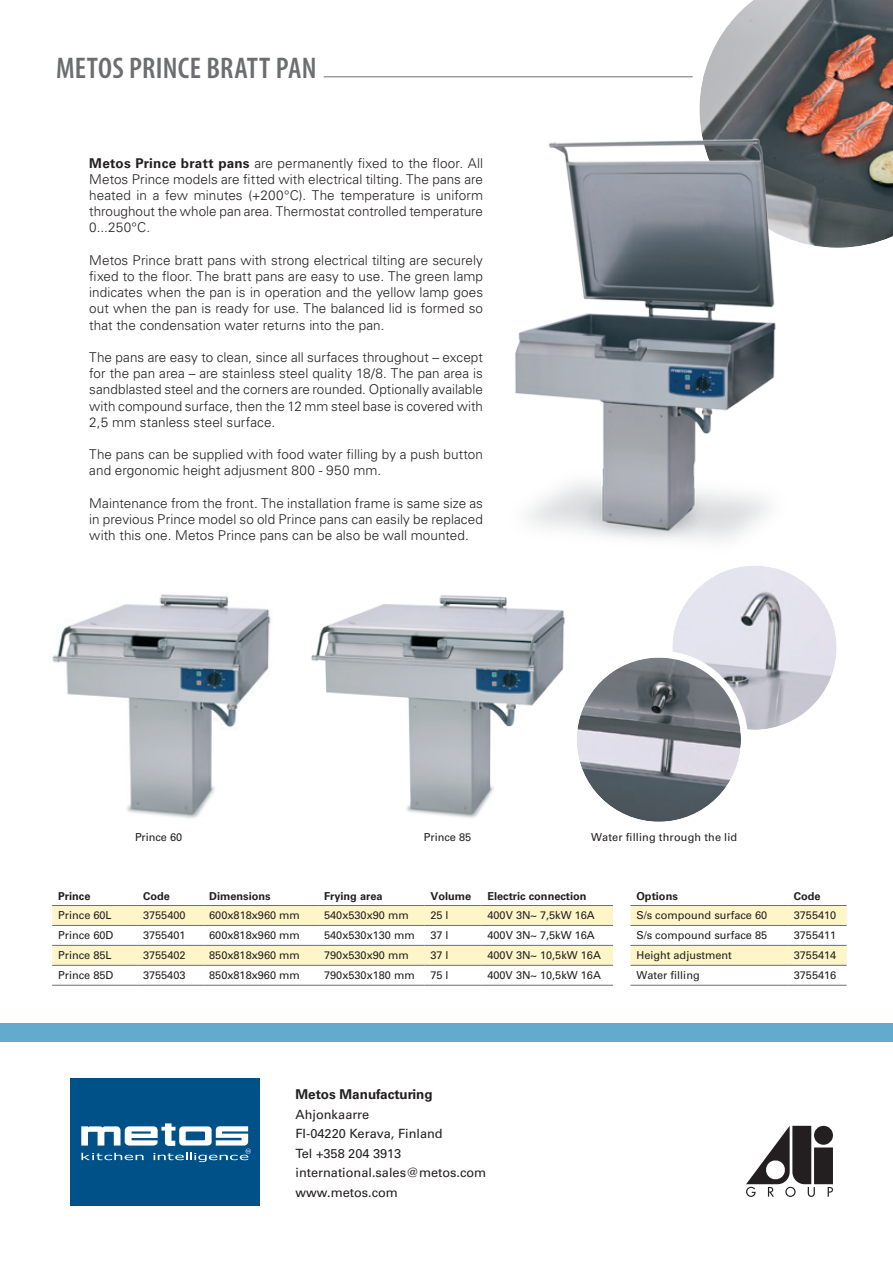
<style>
.page{position:relative;width:893px;height:1263px;background:#fff}
.page>*{position:absolute;margin:0;border:0;box-sizing:border-box;transform-origin:0 0}
.t1{font:600 condensed 30px "Myriad Pro";letter-spacing:.01em;color:#6c6d70}
.t2{font:300 13.5px/16.2px "Univers LT Std";letter-spacing:.005em;color:#231f20;text-align:justify}
.t3{font:700 13.5px "Univers LT Std";color:#231f20}
.t4{font:12.75px/19.5px "Univers LT Std";color:#231f20}
.t5{font:10.95px "Univers LT Std";color:#231f20}
.t6{font:700 10.95px "Univers LT Std";color:#231f20}
.t7{font:10.95px "Univers LT Std";letter-spacing:.02em;color:#231f20}
.s1{font-weight:700}
</style>
<div class="page">
<hr style="left:324px;top:77px;width:514px;height:1px;background:#6c6d70">
<img style="left:689px;top:0;width:204px;height:248px">
<div style="left:0;top:1023px;width:893px;height:19px;background:#63aacf"></div>
<div style="left:814px;top:1126px;width:19px;height:19px;background:#231f20;border-radius:50%"></div>
<div style="left:814px;top:1147px;width:19px;height:37px;background:#231f20"></div>
<svg style="left:746px;top:1126px;width:69px;height:71px"></svg>
<svg style="left:828px;top:1187px;width:5px;height:10px"></svg>
<div style="left:70px;top:1077px;width:190px;height:128px;background:#005187"></div>
<svg style="left:81px;top:1123px;width:170px;height:39px"></svg>
<img style="left:311px;top:595px;width:283px;height:223px">
<img style="left:52px;top:594px;width:219px;height:225px">
<img style="left:515px;top:123px;width:278px;height:418px">
<svg style="left:630px;top:906px;width:217px;height:59px"></svg>
<hr style="left:630px;top:905px;width:158px;height:1px;background:#6c6d70">
<hr style="left:788px;top:905px;width:59px;height:1px;background:#6c6d70">
<hr style="left:630px;top:925px;width:158px;height:1px;background:#6c6d70">
<hr style="left:788px;top:925px;width:59px;height:1px;background:#6c6d70">
<hr style="left:630px;top:945px;width:158px;height:1px;background:#6c6d70">
<hr style="left:788px;top:945px;width:59px;height:1px;background:#6c6d70">
<hr style="left:630px;top:965px;width:158px;height:1px;background:#6c6d70">
<hr style="left:788px;top:965px;width:59px;height:1px;background:#6c6d70">
<hr style="left:630px;top:985px;width:158px;height:1px;background:#6c6d70">
<hr style="left:788px;top:985px;width:59px;height:1px;background:#6c6d70">
<img style="left:672px;top:565px;width:165px;height:165px;border-radius:82px">
<div style="left:665px;top:559px;width:178px;height:178px;border:7px solid #fff;border-radius:50%"></div>
<svg style="left:52px;top:906px;width:561px;height:59px"></svg>
<hr style="left:52px;top:925px;width:85px;height:1px;background:#6c6d70">
<hr style="left:137px;top:925px;width:66px;height:1px;background:#6c6d70">
<hr style="left:203px;top:925px;width:115px;height:1px;background:#6c6d70">
<hr style="left:318px;top:925px;width:106px;height:1px;background:#6c6d70">
<hr style="left:424px;top:925px;width:57px;height:1px;background:#6c6d70">
<hr style="left:481px;top:925px;width:132px;height:1px;background:#6c6d70">
<hr style="left:52px;top:945px;width:85px;height:1px;background:#6c6d70">
<hr style="left:137px;top:945px;width:66px;height:1px;background:#6c6d70">
<hr style="left:203px;top:945px;width:115px;height:1px;background:#6c6d70">
<hr style="left:318px;top:945px;width:106px;height:1px;background:#6c6d70">
<hr style="left:424px;top:945px;width:57px;height:1px;background:#6c6d70">
<hr style="left:481px;top:945px;width:132px;height:1px;background:#6c6d70">
<hr style="left:52px;top:965px;width:85px;height:1px;background:#6c6d70">
<hr style="left:137px;top:965px;width:66px;height:1px;background:#6c6d70">
<hr style="left:203px;top:965px;width:115px;height:1px;background:#6c6d70">
<hr style="left:318px;top:965px;width:106px;height:1px;background:#6c6d70">
<hr style="left:424px;top:965px;width:57px;height:1px;background:#6c6d70">
<hr style="left:481px;top:965px;width:132px;height:1px;background:#6c6d70">
<hr style="left:52px;top:905px;width:85px;height:1px;background:#6c6d70">
<hr style="left:137px;top:905px;width:66px;height:1px;background:#6c6d70">
<hr style="left:203px;top:905px;width:115px;height:1px;background:#6c6d70">
<hr style="left:318px;top:905px;width:106px;height:1px;background:#6c6d70">
<hr style="left:424px;top:905px;width:57px;height:1px;background:#6c6d70">
<hr style="left:481px;top:905px;width:132px;height:1px;background:#6c6d70">
<hr style="left:52px;top:985px;width:85px;height:1px;background:#6c6d70">
<hr style="left:137px;top:985px;width:66px;height:1px;background:#6c6d70">
<hr style="left:203px;top:985px;width:115px;height:1px;background:#6c6d70">
<hr style="left:318px;top:985px;width:106px;height:1px;background:#6c6d70">
<hr style="left:424px;top:985px;width:57px;height:1px;background:#6c6d70">
<hr style="left:481px;top:985px;width:132px;height:1px;background:#6c6d70">
<img style="left:577px;top:657px;width:164px;height:165px;border-radius:82px">
<div style="left:570px;top:650px;width:178px;height:179px;border:7px solid #fff;border-radius:50%"></div>
<h1 class="t1" style="left:56px;top:51px;width:262px">METOS PRINCE BRATT PAN</h1>
<p class="t2" style="left:89px;top:155px;width:395px"><span class="s1">Metos Prince bratt pans</span> are permanently fixed to the floor. All Metos Prince models are fitted with electrical tilting. The pans are heated in a few minutes (+200°C). The temperature is uniform throughout the whole pan area. Thermostat controlled temperature 0...250°C.</p>
<p class="t2" style="left:89px;top:252px;width:395px">Metos Prince bratt pans with strong electrical tilting are securely fixed to the floor. The bratt pans are easy to use. The green lamp indicates when the pan is in operation and the yellow lamp goes out when the pan is ready for use. The balanced lid is formed so that the condensation water returns into the pan.</p>
<p class="t2" style="left:89px;top:349px;width:395px">The pans are easy to clean, since all surfaces throughout – except for the pan area – are stainless steel quality 18/8. The pan area is sandblasted steel and the corners are rounded. Optionally available with compound surface, then the 12 mm steel base is covered with 2,5 mm stanless steel surface.</p>
<p class="t2" style="left:89px;top:446px;width:395px">The pans can be supplied with food water filling by a push button and ergonomic height adjusment 800 - 950 mm.</p>
<p class="t2" style="left:89px;top:495px;width:395px">Maintenance from the front. The installation frame is same size as in previous Prince model so old Prince pans can easily be replaced with this one. Metos Prince pans can be also be wall mounted.</p>
<p class="t5" style="left:135px;top:830px;width:49px">Prince 60</p>
<p class="t5" style="left:424px;top:830px;width:49px">Prince 85</p>
<p class="t7" style="left:591px;top:830px;width:148px">Water filling through the lid</p>
<p class="t6" style="left:58px;top:889px;width:34px">Prince</p>
<p class="t6" style="left:143px;top:889px;width:28px">Code</p>
<p class="t6" style="left:209px;top:889px;width:63px">Dimensions</p>
<p class="t6" style="left:324px;top:889px;width:60px">Frying area</p>
<p class="t6" style="left:430px;top:889px;width:42px">Volume</p>
<p class="t6" style="left:487px;top:889px;width:101px">Electric connection</p>
<p class="t5" style="left:58px;top:909px;width:55px">Prince 60L</p>
<p class="t5" style="left:143px;top:909px;width:44px">3755400</p>
<p class="t5" style="left:209px;top:909px;width:92px">600x818x960 mm</p>
<p class="t5" style="left:324px;top:909px;width:86px">540x530x90 mm</p>
<p class="t5" style="left:430px;top:909px;width:20px">25 l</p>
<p class="t5" style="left:487px;top:909px;width:109px">400V 3N~ 7,5kW 16A</p>
<p class="t5" style="left:58px;top:929px;width:57px">Prince 60D</p>
<p class="t5" style="left:143px;top:929px;width:44px">3755401</p>
<p class="t5" style="left:209px;top:929px;width:92px">600x818x960 mm</p>
<p class="t5" style="left:324px;top:929px;width:92px">540x530x130 mm</p>
<p class="t5" style="left:430px;top:929px;width:20px">37 l</p>
<p class="t5" style="left:487px;top:929px;width:109px">400V 3N~ 7,5kW 16A</p>
<p class="t5" style="left:58px;top:949px;width:55px">Prince 85L</p>
<p class="t5" style="left:143px;top:949px;width:44px">3755402</p>
<p class="t5" style="left:209px;top:949px;width:92px">850x818x960 mm</p>
<p class="t5" style="left:324px;top:949px;width:86px">790x530x90 mm</p>
<p class="t5" style="left:430px;top:949px;width:20px">37 l</p>
<p class="t5" style="left:487px;top:949px;width:115px">400V 3N~ 10,5kW 16A</p>
<p class="t5" style="left:58px;top:969px;width:57px">Prince 85D</p>
<p class="t5" style="left:143px;top:969px;width:44px">3755403</p>
<p class="t5" style="left:209px;top:969px;width:92px">850x818x960 mm</p>
<p class="t5" style="left:324px;top:969px;width:92px">790x530x180 mm</p>
<p class="t5" style="left:430px;top:969px;width:20px">75 l</p>
<p class="t5" style="left:487px;top:969px;width:115px">400V 3N~ 10,5kW 16A</p>
<p class="t6" style="left:636px;top:889px;width:43px">Options</p>
<p class="t6" style="left:794px;top:889px;width:28px">Code</p>
<p class="t5" style="left:636px;top:909px;width:132px">S/s compound surface 60</p>
<p class="t5" style="left:794px;top:909px;width:44px">3755410</p>
<p class="t5" style="left:636px;top:929px;width:132px">S/s compound surface 85</p>
<p class="t5" style="left:794px;top:929px;width:44px">3755411</p>
<p class="t5" style="left:636px;top:949px;width:97px">Height adjustment</p>
<p class="t5" style="left:794px;top:949px;width:44px">3755414</p>
<p class="t5" style="left:636px;top:969px;width:65px">Water filling</p>
<p class="t5" style="left:794px;top:969px;width:44px">3755416</p>
<p class="t3" style="left:296px;top:1087px;width:139px">Metos Manufacturing</p>
<p class="t4" style="left:296px;top:1105px;width:192px">Ahjonkaarre<br>FI-04220 Kerava, Finland<br>Tel +358 204 3913 international.sales@metos.com www.metos.com</p>
</div>
